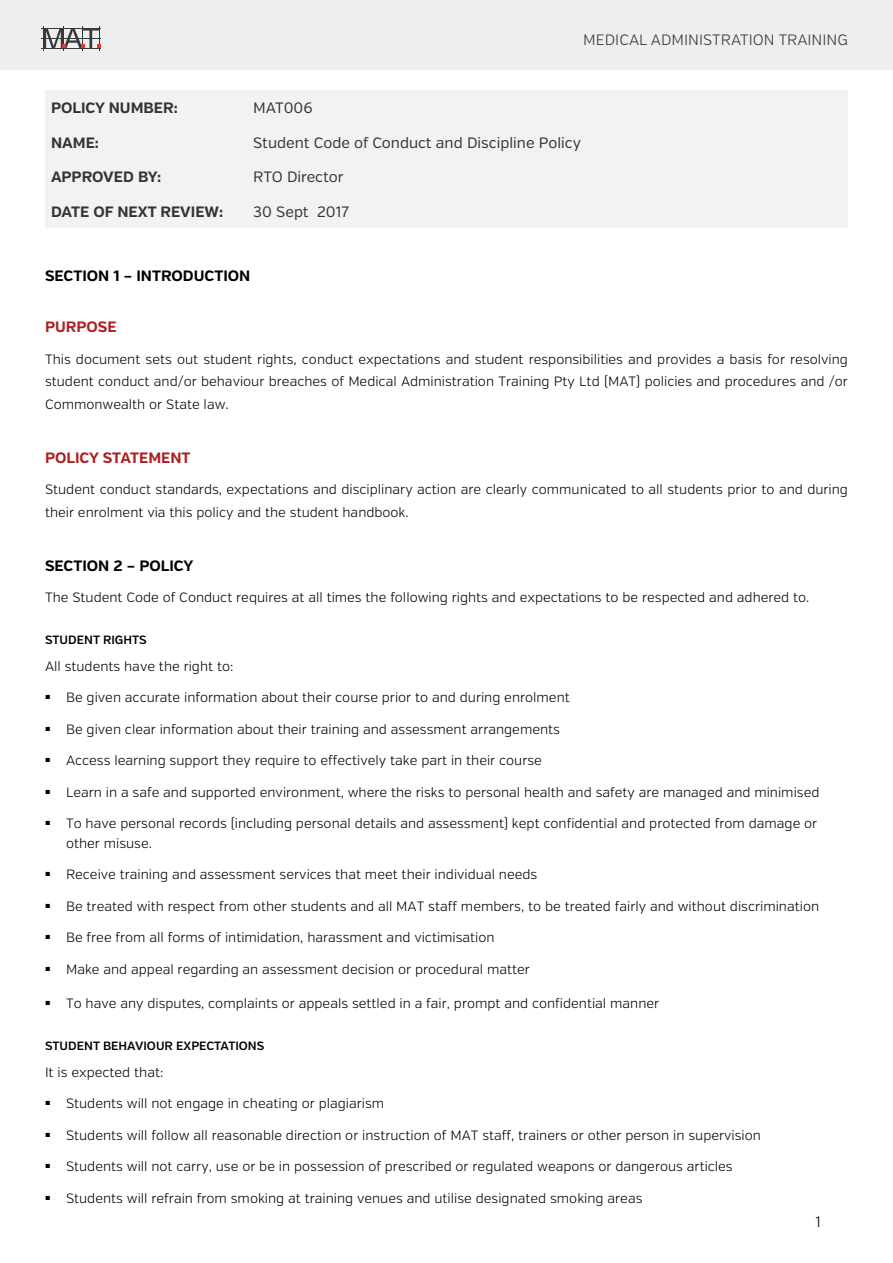
<style>
.page{position:relative;width:893px;height:1263px;background:#fff}
.page>*{position:absolute;margin:0;border:0;box-sizing:border-box;transform-origin:0 0}
.t1{font:15px "Verb";color:#333}
.t2{font:700 15px "Verb";color:#333}
.t3{font:700 15px "Verb";color:#000}
.t4{font:300 15px "Verb";color:#333}
.t5{font:700 15px "Verb";color:#ac1f23}
.t6{font:300 15px "Verb";color:#000}
.t7{font:300 13.5px/22.5px "Verb";color:#000}
.t8{font:600 12px "Verb";color:#000}
</style>
<div class="page">
<div style="left:0;top:0;width:893px;height:70px;background:#edeeee"></div>
<hr style="left:41px;top:28px;width:60px;height:1px;background:#383838">
<hr style="left:41px;top:38px;width:60px;height:1px;background:#383838">
<hr style="left:41px;top:48px;width:60px;height:1px;background:#383838">
<svg style="left:43px;top:26px;width:58px;height:25px"></svg>
<div style="left:45px;top:90px;width:803px;height:138px;background:#f2f2f2"></div>
<p class="t4" style="left:583px;top:30px;width:266px">MEDICAL ADMINISTRATION TRAINING</p>
<p class="t2" style="left:51px;top:99px;width:128px">POLICY NUMBER:</p>
<p class="t1" style="left:253px;top:99px;width:61px">MAT006</p>
<p class="t2" style="left:51px;top:133px;width:50px">NAME:</p>
<p class="t1" style="left:253px;top:134px;width:329px">Student Code of Conduct and Discipline Policy</p>
<p class="t2" style="left:51px;top:168px;width:112px">APPROVED BY:</p>
<p class="t1" style="left:253px;top:168px;width:92px">RTO Director</p>
<p class="t2" style="left:51px;top:202px;width:174px">DATE OF NEXT REVIEW:</p>
<p class="t1" style="left:253px;top:203px;width:97px">30 Sept 2017</p>
<p class="t3" style="left:45px;top:267px;width:207px">SECTION 1 – INTRODUCTION</p>
<p class="t5" style="left:45px;top:318px;width:73px">PURPOSE</p>
<p class="t7" style="left:45px;top:348px;width:804px;text-align:justify">This document sets out student rights, conduct expectations and student responsibilities and provides a basis for resolving student conduct and/or behaviour breaches of Medical Administration Training Pty Ltd (MAT) policies and procedures and /or Commonwealth or State law.</p>
<p class="t5" style="left:45px;top:448px;width:147px">POLICY STATEMENT</p>
<p class="t7" style="left:45px;top:479px;width:804px">Student conduct standards, expectations and disciplinary action are clearly communicated to all students prior to and during their enrolment via this policy and the student handbook.</p>
<p class="t3" style="left:45px;top:556px;width:150px">SECTION 2 – POLICY</p>
<p class="t7" style="left:45px;top:587px;width:766px">The Student Code of Conduct requires at all times the following rights and expectations to be respected and adhered to.</p>
<p class="t8" style="left:45px;top:632px;width:103px">STUDENT RIGHTS</p>
<p class="t7" style="left:45px;top:655px;width:190px">All students have the right to:</p>
<p class="t7" style="left:45px;top:686px;width:526px"><sup>■</sup> Be given accurate information about their course prior to and during enrolment</p>
<p class="t7" style="left:45px;top:718px;width:516px"><sup>■</sup> Be given clear information about their training and assessment arrangements</p>
<p class="t7" style="left:45px;top:749px;width:498px"><sup>■</sup> Access learning support they require to effectively take part in their course</p>
<p class="t7" style="left:45px;top:781px;width:776px"><sup>■</sup> Learn in a safe and supported environment, where the risks to personal health and safety are managed and minimised</p>
<p class="t7" style="left:66px;top:814px;width:753px;line-height:19.5px;text-indent:-21px"><sup>■</sup> To have personal records (including personal details and assessment) kept confidential and protected from damage or other misuse.</p>
<p class="t7" style="left:45px;top:863px;width:494px"><sup>■</sup> Receive training and assessment services that meet their individual needs</p>
<p class="t7" style="left:45px;top:895px;width:776px"><sup>■</sup> Be treated with respect from other students and all MAT staff members, to be treated fairly and without discrimination</p>
<p class="t7" style="left:45px;top:926px;width:451px"><sup>■</sup> Be free from all forms of intimidation, harassment and victimisation</p>
<p class="t7" style="left:45px;top:958px;width:486px"><sup>■</sup> Make and appeal regarding an assessment decision or procedural matter</p>
<p class="t7" style="left:45px;top:992px;width:616px"><sup>■</sup> To have any disputes, complaints or appeals settled in a fair, prompt and confidential manner</p>
<p class="t8" style="left:45px;top:1038px;width:221px">STUDENT BEHAVIOUR EXPECTATIONS</p>
<p class="t7" style="left:45px;top:1061px;width:120px">It is expected that:</p>
<p class="t7" style="left:45px;top:1092px;width:341px"><sup>■</sup> Students will not engage in cheating or plagiarism</p>
<p class="t7" style="left:45px;top:1124px;width:717px"><sup>■</sup> Students will follow all reasonable direction or instruction of MAT staff, trainers or other person in supervision</p>
<p class="t7" style="left:45px;top:1155px;width:689px"><sup>■</sup> Students will not carry, use or be in possession of prescribed or regulated weapons or dangerous articles</p>
<p class="t7" style="left:45px;top:1187px;width:599px"><sup>■</sup> Students will refrain from smoking at training venues and utilise designated smoking areas</p>
<p class="t6" style="left:815px;top:1212px;width:7px">1</p>
</div>
